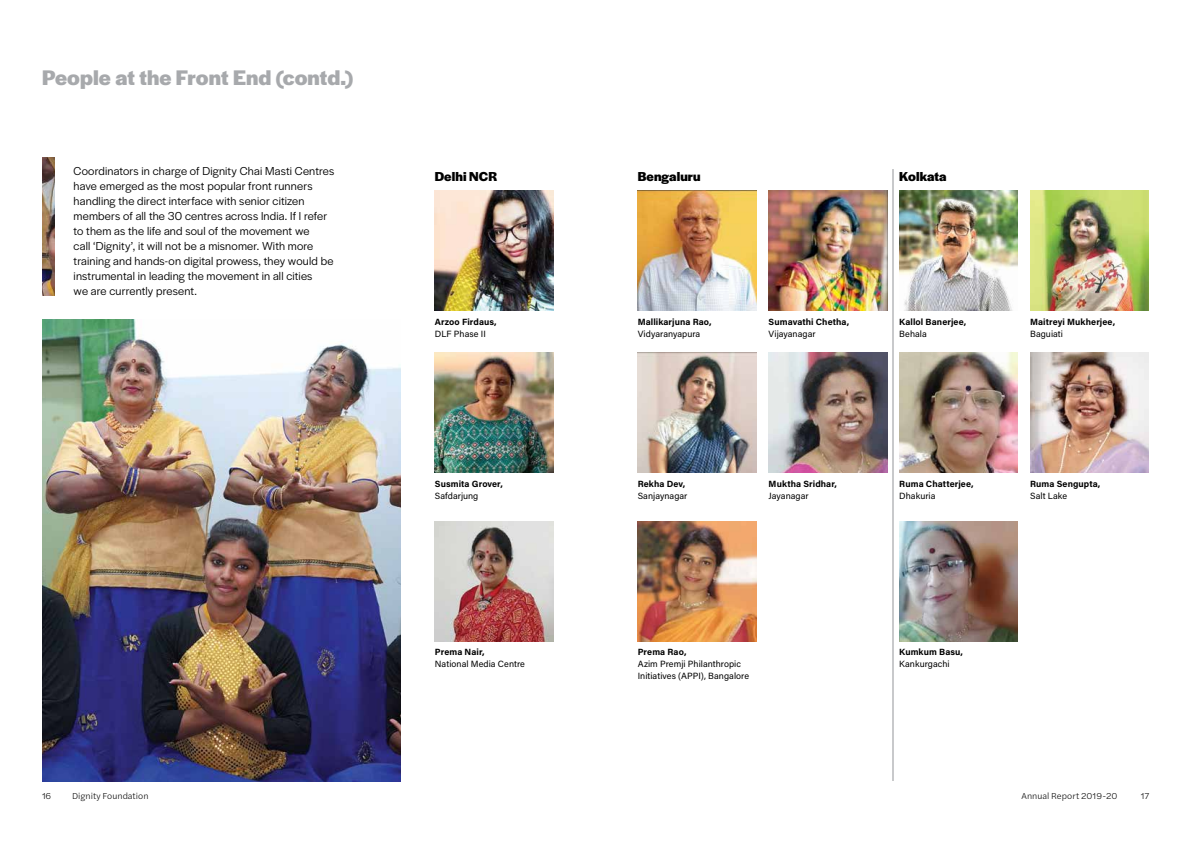
<style>
.page{position:relative;width:1191px;height:842px;background:#fff}
.page>*{position:absolute;margin:0;border:0;box-sizing:border-box;transform-origin:0 0}
.t1{font:700 22px "Halyard Display";color:#a7a9ac}
.t2{font:700 13.5px "Halyard Display";letter-spacing:.005em;color:#000}
.t3{font:12px/15px "Halyard Display";letter-spacing:.015em;color:#000}
.t4{font:9px/12px "Acumin Pro";letter-spacing:.005em;color:#000}
.t5{font:700 9px "Acumin Pro";letter-spacing:.01em;color:#000}
.t6{font:300 9px "Halyard Text";color:#000}
</style>
<div class="page">
<img style="left:637px;top:190px;width:119px;height:120px">
<img style="left:435px;top:190px;width:118px;height:120px">
<img style="left:899px;top:190px;width:119px;height:120px">
<img style="left:637px;top:352px;width:119px;height:120px">
<img style="left:435px;top:352px;width:118px;height:120px">
<img style="left:899px;top:352px;width:119px;height:120px">
<img style="left:637px;top:521px;width:119px;height:120px">
<img style="left:435px;top:521px;width:118px;height:120px">
<img style="left:899px;top:521px;width:119px;height:120px">
<img style="left:768px;top:190px;width:119px;height:120px">
<img style="left:1030px;top:190px;width:118px;height:120px">
<img style="left:768px;top:352px;width:119px;height:120px">
<img style="left:1030px;top:352px;width:118px;height:120px">
<img style="left:42px;top:319px;width:358px;height:462px">
<hr style="left:892px;top:169px;width:1px;height:612px;background:#939598">
<img style="left:42px;top:157px;width:12px;height:138px">
<h1 class="t1" style="left:42px;top:62px;width:313px">People at the Front End (contd.)</h1>
<p class="t3" style="left:74px;top:163px;width:262px">Coordinators in charge of Dignity Chai Masti Centres have emerged as the most popular front runners handling the direct interface with senior citizen members of all the 30 centres across India. If I refer to them as the life and soul of the movement we<br>call ‘Dignity’, it will not be a misnomer. With more training and hands-on digital prowess, they would be instrumental in leading the movement in all cities<br>we are currently present.</p>
<p class="t2" style="left:435px;top:167px;width:64px">Delhi NCR</p>
<p class="t5" style="left:435px;top:316px;width:63px">Arzoo Firdaus,</p>
<p class="t4" style="left:435px;top:327px;width:53px">DLF Phase II</p>
<p class="t5" style="left:435px;top:478px;width:70px">Susmita Grover,</p>
<p class="t4" style="left:435px;top:489px;width:45px">Safdarjung</p>
<p class="t5" style="left:435px;top:646px;width:51px">Prema Nair,</p>
<p class="t4" style="left:435px;top:657px;width:92px">National Media Centre</p>
<p class="t2" style="left:637px;top:167px;width:64px">Bengaluru</p>
<p class="t2" style="left:899px;top:167px;width:49px">Kolkata</p>
<p class="t5" style="left:637px;top:316px;width:75px">Mallikarjuna Rao,</p>
<p class="t4" style="left:637px;top:327px;width:64px">Vidyaranyapura</p>
<p class="t5" style="left:768px;top:316px;width:82px">Sumavathi Chetha,</p>
<p class="t4" style="left:768px;top:327px;width:49px">Vijayanagar</p>
<p class="t5" style="left:899px;top:316px;width:68px">Kallol Banerjee,</p>
<p class="t4" style="left:899px;top:327px;width:29px">Behala</p>
<p class="t5" style="left:1030px;top:316px;width:86px">Maitreyi Mukherjee,</p>
<p class="t4" style="left:1030px;top:327px;width:34px">Baguiati</p>
<p class="t5" style="left:637px;top:478px;width:49px">Rekha Dev,</p>
<p class="t4" style="left:637px;top:489px;width:51px">Sanjaynagar</p>
<p class="t5" style="left:768px;top:478px;width:70px">Muktha Sridhar,</p>
<p class="t4" style="left:768px;top:489px;width:42px">Jayanagar</p>
<p class="t5" style="left:899px;top:478px;width:76px">Ruma Chatterjee,</p>
<p class="t4" style="left:899px;top:489px;width:38px">Dhakuria</p>
<p class="t5" style="left:1030px;top:478px;width:72px">Ruma Sengupta,</p>
<p class="t4" style="left:1030px;top:489px;width:38px">Salt Lake</p>
<p class="t5" style="left:638px;top:646px;width:50px">Prema Rao,</p>
<p class="t4" style="left:638px;top:657px;width:113px">Azim Premji Philanthropic<br>Initiatives (APPI), Bangalore</p>
<p class="t5" style="left:899px;top:646px;width:65px">Kumkum Basu,</p>
<p class="t4" style="left:899px;top:657px;width:52px">Kankurgachi</p>
<p class="t6" style="left:42px;top:789px;width:11px">16</p>
<p class="t6" style="left:72px;top:789px;width:78px">Dignity Foundation</p>
<p class="t6" style="left:1021px;top:789px;width:97px">Annual Report 2019-20</p>
<p class="t6" style="left:1140px;top:789px;width:10px">17</p>
</div>
